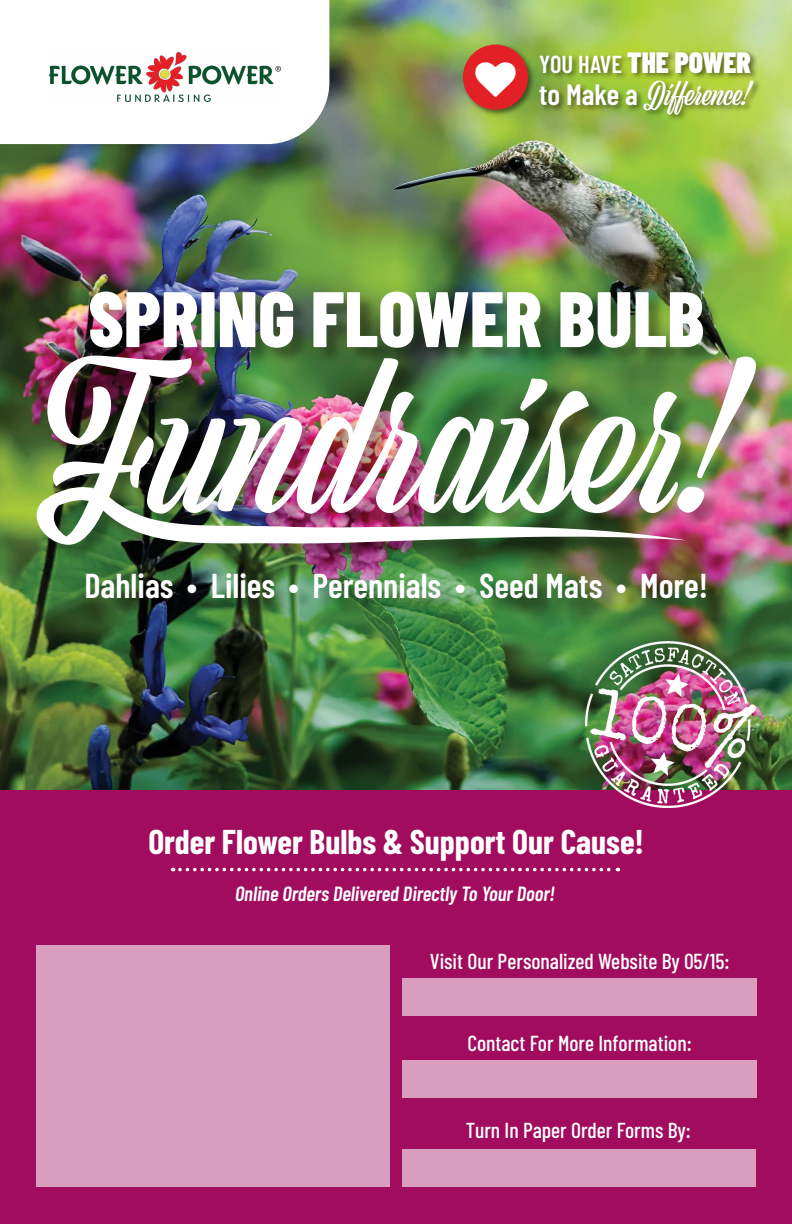
<style>
.page{position:relative;width:792px;height:1224px;background:#fff}
.page>*{position:absolute;margin:0;border:0;box-sizing:border-box;transform-origin:0 0}
.t1{font:800 78.5px "Barlow Condensed";color:#fff}
.t2{font:600 34.4px "Barlow Condensed";color:#fff}
.t3{font:700 33.5px "Barlow Condensed";color:#fff}
.t4{font:29.3px "Viktor Script";color:#fff}
.t5{font:900 29.3px "Barlow Condensed";color:#fff}
.t6{font:500 21.6px "Barlow Condensed";color:#fff}
.t7{font:italic 600 20.5px "Barlow Condensed";color:#fff}
.s1{font-weight:600;font-size:24.5px}
.s2{font-family:"Barlow Condensed";font-weight:600}
</style>
<div class="page">
<img style="left:0;top:0;width:792px;height:790px">
<div style="left:0;top:790px;width:792px;height:434px;background:#a10c5f"></div>
<div style="left:36px;top:945px;width:354px;height:241px;background:#d99dbf"></div>
<div style="left:402px;top:978px;width:354px;height:37px;background:#d99dbf"></div>
<div style="left:402px;top:1149px;width:354px;height:37px;background:#d99dbf"></div>
<div style="left:402px;top:1061px;width:354px;height:37px;background:#d99dbf"></div>
<svg style="left:0;top:0;width:329px;height:144px"></svg>
<div style="left:25px;top:28px;width:280px;height:98px;background:#fff"></div>
<img style="left:50px;top:52px;width:231px;height:50px">
<div style="left:39px;top:293px;width:734px;height:323px;background:#000;opacity:.3"></div>
<img style="left:37px;top:356px;width:719px;height:189px">
<svg style="left:180px;top:868px;width:438px;height:3px"></svg>
<img style="left:585px;top:642px;width:171px;height:165px">
<div style="left:461px;top:43px;width:301px;height:80px;background:#000;opacity:.51"></div>
<div style="left:463px;top:45px;width:65px;height:65px;background:#e22026;border-radius:50%"></div>
<h3 class="t5" style="left:539px;top:44px;width:213px"><span class="s1">YOU HAVE</span> THE POWER</h3>
<h3 class="t4" style="left:539px;top:78px;width:211px"><span class="s2">to Make a</span> Difference!</h3>
<h1 class="t1" style="left:88px;top:270px;width:618px">SPRING FLOWER BULB</h1>
<h2 class="t2" style="left:84px;top:564px;width:625px">Dahlias • Lilies • Perennials • Seed Mats • More!</h2>
<h3 class="t3" style="left:148px;top:821px;width:497px">Order Flower Bulbs &amp; Support Our Cause!</h3>
<p class="t7" style="left:235px;top:881px;width:322px">Online Orders Delivered Directly To Your Door!</p>
<p class="t6" style="left:430px;top:947px;width:301px">Visit Our Personalized Website By 05/15:</p>
<p class="t6" style="left:467px;top:1030px;width:226px">Contact For More Information:</p>
<p class="t6" style="left:466px;top:1117px;width:227px">Turn In Paper Order Forms By:</p>
</div>
